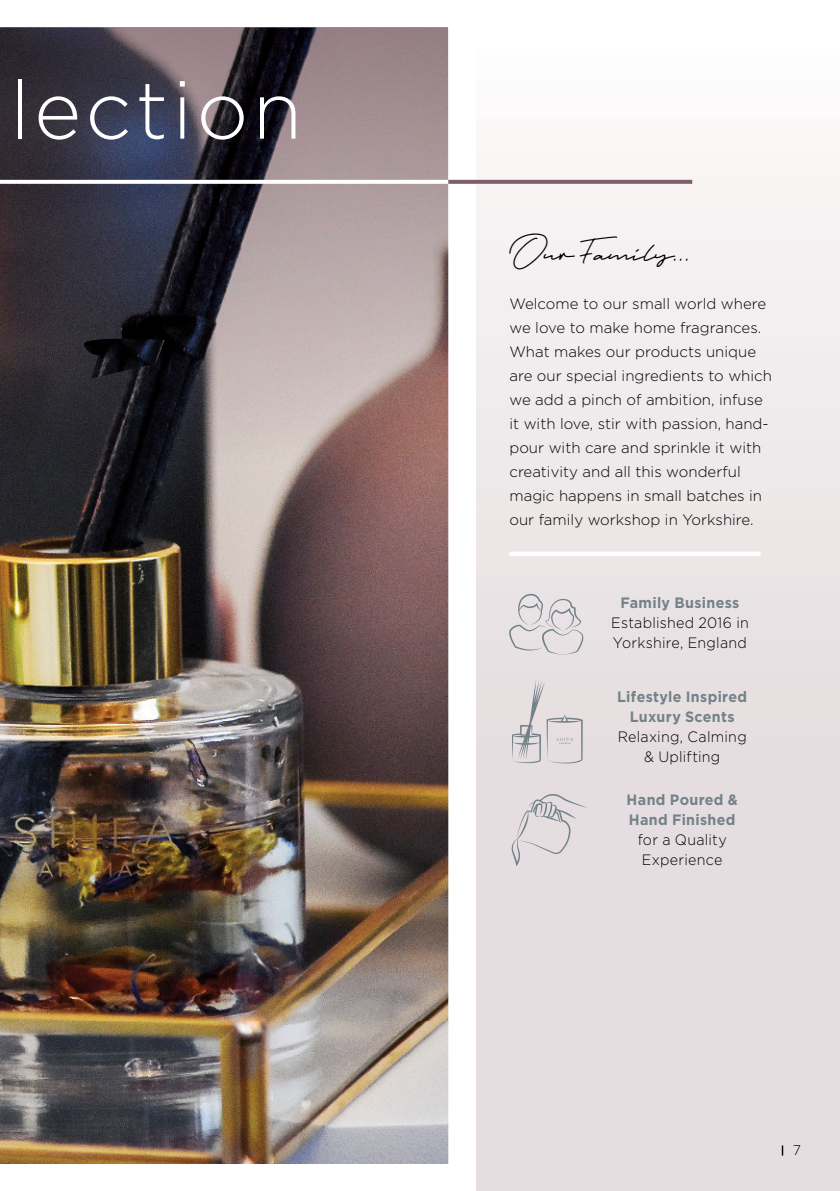
<style>
.page{position:relative;width:840px;height:1191px;background:#fff}
.page>*{position:absolute;margin:0;border:0;box-sizing:border-box;transform-origin:0 0}
.t1{font:300 81px "Gotham";letter-spacing:.05em;color:#fff}
.t2{font:36px "Portrait Script";color:#000}
.t3{font:300 15px/24px "Gotham";color:#000}
.t4{font:700 15px/20px "Gotham";letter-spacing:.02em;color:#738288;scale:.95 1}
.t5{font:300 15px/20px "Gotham";color:#000;scale:.95 1}
.t6{font:300 15px/20px "Gotham";letter-spacing:.02em;color:#000;scale:.95 1}
.t7{font:300 14px "Gotham";color:#000}
.s1{font-family:"Portrait Script Alts"}
</style>
<div class="page">
<img style="left:0;top:28px;width:447px;height:1135px">
<div style="left:476px;top:0;width:363px;height:1191px;background:linear-gradient(to bottom,#fbf9f9,#dfd5d8)"></div>
<svg style="left:0;top:180px;width:448px;height:4px"></svg>
<svg style="left:448px;top:180px;width:243px;height:4px"></svg>
<div style="left:509px;top:551px;width:251px;height:5px;background:#fff"></div>
<img style="left:82px;top:339px;width:82px;height:40px">
<svg style="left:509px;top:594px;width:74px;height:60px;background:#dbd7d9"></svg>
<svg style="left:511px;top:679px;width:71px;height:84px;background:#d9d4d6"></svg>
<svg style="left:511px;top:794px;width:77px;height:72px;background:#dad4d7"></svg>
<h1 class="t1" style="left:10px;top:66px;width:294px">lection</h1>
<h2 class="t2" style="left:509px;top:227px;width:182px">Our <span class="s1">F</span>amily...</h2>
<p class="t3" style="left:509px;top:291px;width:264px">Welcome to our small world where we love to make home fragrances.<br>What makes our products unique are our special ingredients to which we add a pinch of ambition, infuse it with love, stir with passion, hand&shy;pour with care and sprinkle it with creativity and all this wonderful magic happens in small batches in our family workshop in Yorkshire.</p>
<p class="t4" style="left:620px;top:592px;width:127px">Family Business</p>
<p class="t5" style="left:610px;top:612px;width:146px">Established 2016 in<br>Yorkshire, England</p>
<p class="t4" style="left:617px;top:686px;width:138px;text-align:center">Lifestyle Inspired<br>Luxury Scents</p>
<p class="t5" style="left:617px;top:726px;width:137px;text-align:center">Relaxing, Calming &amp; Uplifting</p>
<p class="t4" style="left:626px;top:789px;width:118px">Hand Poured &amp;<br>Hand Finished</p>
<p class="t6" style="left:637px;top:829px;width:95px">for a Quality<br>Experience</p>
<p class="t7" style="left:792px;top:1142px;width:10px">7</p>
</div>
